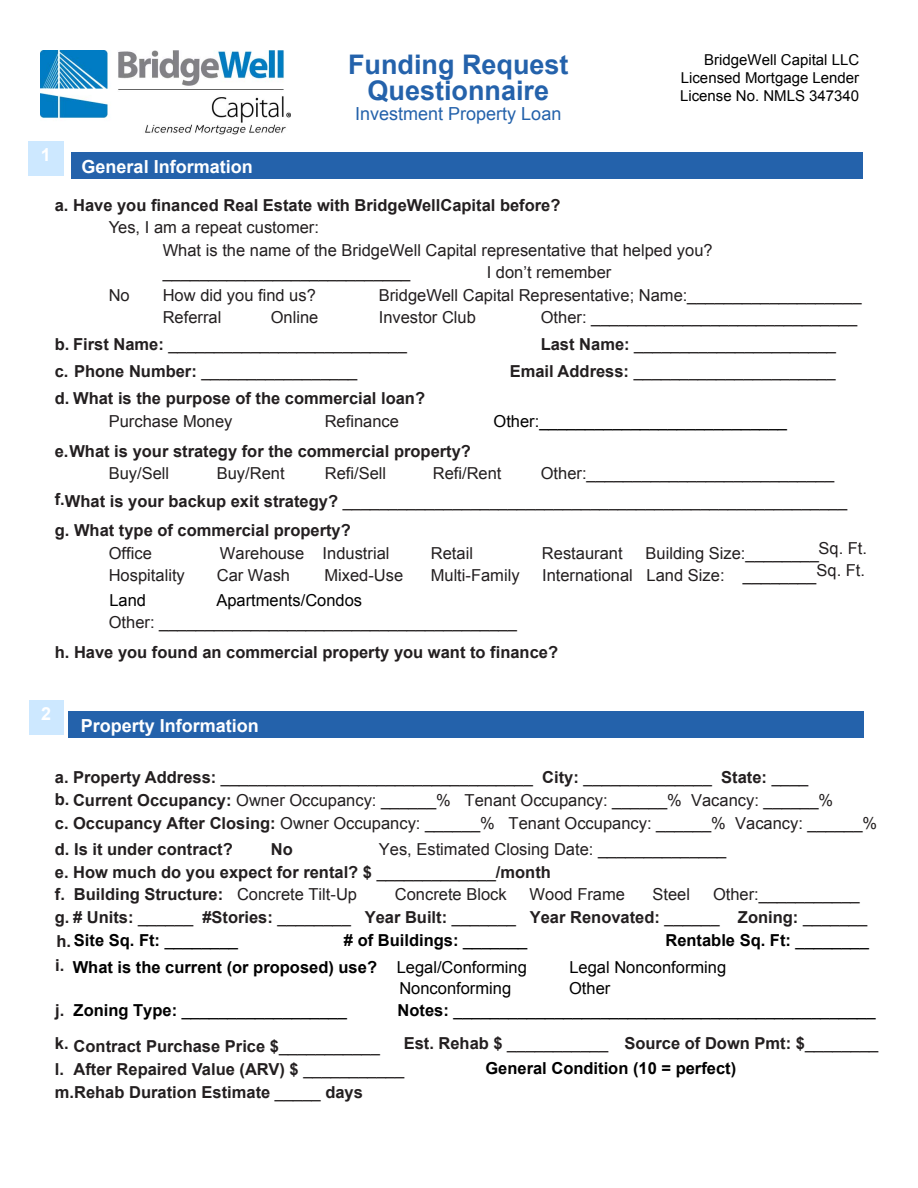
<style>
.page{position:relative;width:918px;height:1188px;background:#fff}
.page>*{position:absolute;margin:0;border:0;box-sizing:border-box;transform-origin:0 0}
.t1{font:700 27px/26.8px "Arial";color:#2462ab;text-align:center}
.t2{font:700 18px "Arial";color:#fff}
.t3{font:18px "Arial";color:#2462ab}
.t4{font:16.5px "Arial";color:#231f20}
.t5{font:16.5px/23.4px "Arial";color:#231f20}
.t6{font:700 16.5px/22.5px "Arial";color:#231f20}
.t7{font:700 16.5px/22.8px "Arial";color:#231f20}
.t8{font:700 16.5px "Arial";color:#000}
.t9{font:16.5px/22.6px "Arial";color:#000}
.t10{font:16.5px "Arial";color:#000}
.t11{font:15px/18px "Arial";color:#000;text-align:justify}
.s1{font-weight:700}
.s2{font-style:inherit}
.s3{font-weight:400}
.s4{color:#231f20}
.s5{color:#000}
.s6{font-weight:400;color:#000}
</style>
<div class="page">
<div style="left:71px;top:152px;width:791px;height:27px;background:#2462ab"></div>
<div style="left:28px;top:141px;width:36px;height:35px;background:#cde8ff"></div>
<img style="left:41px;top:50px;width:250px;height:85px">
<div style="left:69px;top:711px;width:795px;height:27px;background:#2462ab"></div>
<div style="left:29px;top:700px;width:34px;height:35px;background:#cde8ff"></div>
<p class="t1" style="left:348px;top:52px;width:222px">Funding Request<br>Questionnaire</p>
<p class="t3" style="left:355px;top:102px;width:208px">Investment Property Loan</p>
<p class="t11" style="left:680px;top:51px;width:181px;text-indent:24px">BridgeWell Capital LLC Licensed Mortgage Lender License No. NMLS 347340</p>
<p class="t2" style="left:41px;top:143px;width:12px">1</p>
<p class="t2" style="left:82px;top:154px;width:173px">General Information</p>
<p class="t6" style="left:55px;top:194px;width:507px">a. Have you financed Real Estate with BridgeWellCapital before?</p>
<p class="t4" style="left:109px;top:217px;width:212px">Yes, I am a repeat customer:</p>
<p class="t4" style="left:163px;top:239px;width:551px">What is the name of the BridgeWell Capital representative that helped you?</p>
<p class="t4" style="left:163px;top:262px;width:249px">___________________________</p>
<p class="t4" style="left:487px;top:262px;width:126px">I don’t remember</p>
<p class="t4" style="left:109px;top:284px;width:23px">No</p>
<p class="t4" style="left:163px;top:284px;width:155px">How did you find us?</p>
<p class="t4" style="left:379px;top:284px;width:484px">BridgeWell Capital Representative; Name:___________________</p>
<p class="t4" style="left:163px;top:307px;width:60px">Referral</p>
<p class="t4" style="left:271px;top:307px;width:49px">Online</p>
<p class="t4" style="left:379px;top:307px;width:99px">Investor Club</p>
<p class="t4" style="left:541px;top:307px;width:318px">Other: _____________________________</p>
<p class="t4" style="left:55px;top:334px;width:354px"><span class="s1">b</span><span class="s1">. First Name:</span> __________________________</p>
<p class="t4" style="left:541px;top:334px;width:297px"><span class="s1">Last Name:</span> ______________________</p>
<p class="t4" style="left:55px;top:361px;width:304px"><span class="s1">c</span><span class="s1">. Phone Number:</span> _________________</p>
<p class="t6" style="left:55px;top:388px;width:372px"><span class="s2">d</span>. What is the purpose of the <span class="s2">commercial</span> loan?</p>
<p class="t4" style="left:109px;top:410px;width:125px">Purchase Money</p>
<p class="t5" style="left:325px;top:409px;width:76px">Refinance</p>
<p class="t4" style="left:510px;top:361px;width:327px"><span class="s1">Email Address:</span> ______________________</p>
<p class="t9" style="left:494px;top:410px;width:295px">Other:___________________________</p>
<p class="t6" style="left:55px;top:440px;width:418px"><span class="s2">e</span>.What is your strategy for the <span class="s2">commercial</span> property?</p>
<p class="t5" style="left:55px;top:460px;width:794px;line-height:27.8px;text-indent:486px"><span class="s2">Other:___________________________ </span><span class="s1">f</span><span class="s1">.What is your</span> <span class="s1">backup exit strategy?</span> _______________________________________________________</p>
<p class="t4" style="left:109px;top:463px;width:62px">Buy/Sell</p>
<p class="t4" style="left:217px;top:463px;width:69px">Buy/Rent</p>
<p class="t4" style="left:325px;top:463px;width:63px">Refi/Sell</p>
<p class="t4" style="left:433px;top:463px;width:70px">Refi/Rent</p>
<p class="t6" style="left:55px;top:520px;width:298px"><span class="s2">g</span>. What type of <span class="s2">commercial</span> property?</p>
<p class="t5" style="left:109px;top:541px;width:45px">Office</p>
<p class="t5" style="left:220px;top:541px;width:171px">Warehouse Industrial</p>
<p class="t5" style="left:431px;top:541px;width:44px">Retail</p>
<p class="t5" style="left:542px;top:541px;width:82px">Restaurant</p>
<p class="t5" style="left:646px;top:541px;width:223px">Building Size:________Sq. Ft.</p>
<p class="t5" style="left:109px;top:564px;width:78px">Hospitality</p>
<p class="t5" style="left:217px;top:564px;width:75px">Car Wash</p>
<p class="t5" style="left:324px;top:564px;width:80px">Mixed-Use</p>
<p class="t5" style="left:431px;top:564px;width:90px">Multi-Family</p>
<p class="t5" style="left:542px;top:564px;width:325px">International Land Size: ________ Sq. Ft.</p>
<p class="t4" style="left:109px;top:612px;width:410px">Other: _______________________________________</p>
<p class="t6" style="left:55px;top:642px;width:505px"><span class="s2">h</span>. Have you found an <span class="s2">commercial</span> property you want to finance?</p>
<p class="t10" style="left:109px;top:590px;width:38px">Land</p>
<p class="t10" style="left:216px;top:590px;width:147px">Apartments/Condos</p>
<p class="t2" style="left:41px;top:702px;width:12px">2</p>
<p class="t2" style="left:81px;top:714px;width:180px">Property Information</p>
<p class="t5" style="left:55px;top:765px;width:824px"><span class="s1">a. Property Address:</span> <span class="s2">__________________________________</span> <span class="s1">City:</span> <span class="s2">______________</span> <span class="s1">State:</span> <span class="s2">____<br></span><span class="s1">b</span><span class="s1">.</span> <span class="s1">Current Occupancy:</span> Owner Occupancy: ______% Tenant Occupancy: ______% Vacancy: ______%<br><span class="s1">c</span><span class="s1">.</span> <span class="s1">Occupancy After Closing:</span> Owner Occupancy: ______% Tenant Occupancy: ______% Vacancy: ______%</p>
<p class="t6" style="left:55px;top:839px;width:179px"><span class="s2">d</span>. Is it under contract?</p>
<p class="t6" style="left:271px;top:839px;width:23px">No</p>
<p class="t6" style="left:55px;top:839px;width:673px;text-indent:324px"><span class="s3">Yes, Estimated Closing Date:</span> <span class="s3">______________ </span><span class="s2">e</span>. How much do you expect for rental? $ <span class="s3">_____________</span>/month<br><span class="s2">f</span>. Building Structure: <span class="s3">Concrete Tilt-Up</span></p>
<p class="t7" style="left:55px;top:884px;width:814px;text-indent:658px"><span class="s3">Other:</span><span class="s3">___________ </span>g<span class="s2">.</span> # Units: <span class="s3">______</span> #Stories: <span class="s3">________</span> Year Built: <span class="s3">_______</span> Year Renovated: <span class="s3">______</span> Zoning: <span class="s3">_______</span></p>
<p class="t4" style="left:395px;top:884px;width:113px">Concrete Block</p>
<p class="t4" style="left:530px;top:884px;width:97px">Wood Frame</p>
<p class="t4" style="left:653px;top:884px;width:39px">Steel</p>
<p class="t8" style="left:56px;top:929px;width:183px"><span class="s4">h</span><span class="s4">.</span> Site Sq. Ft: <span class="s3">________</span></p>
<p class="t8" style="left:344px;top:929px;width:185px"># of Buildings: <span class="s3">_______</span></p>
<p class="t8" style="left:665px;top:929px;width:205px">Rentable Sq. Ft: <span class="s3">________</span></p>
<p class="t8" style="left:73px;top:956px;width:456px">What is the current (or proposed) use? <span class="s3">Legal/Conforming</span></p>
<p class="t9" style="left:569px;top:956px;width:158px">Legal Nonconforming</p>
<p class="t9" style="left:399px;top:977px;width:113px">Nonconforming</p>
<p class="t7" style="left:55px;top:954px;width:11px">i<span class="s2">.</span></p>
<p class="t7" style="left:55px;top:1000px;width:11px">j<span class="s2">.</span></p>
<p class="t9" style="left:398px;top:977px;width:479px;text-indent:171px">Other<br><span class="s1">Notes:</span> ______________________________________________</p>
<p class="t6" style="left:74px;top:993px;width:308px;line-height:35.4px"><span class="s5">Zoning Type:</span> <span class="s6">__________________<br></span>Contract Purchase Price $<span class="s3">___________</span></p>
<p class="t6" style="left:55px;top:1031px;width:351px;line-height:25.7px"><span class="s2">k</span>.<br><span class="s2">l</span>. After Repaired Value (ARV) $ <span class="s3">___________</span></p>
<p class="t7" style="left:404px;top:1033px;width:476px">Est. <span class="s2">Rehab $</span> <span class="s3">___________</span> Source of Down Pmt: $<span class="s3">________</span></p>
<p class="t6" style="left:55px;top:1081px;width:310px"><span class="s2">m</span>.Rehab Duration Estimate <span class="s3">_____</span> days</p>
<p class="t8" style="left:485px;top:1057px;width:252px">General Condition (10 = perfect)</p>
</div>
